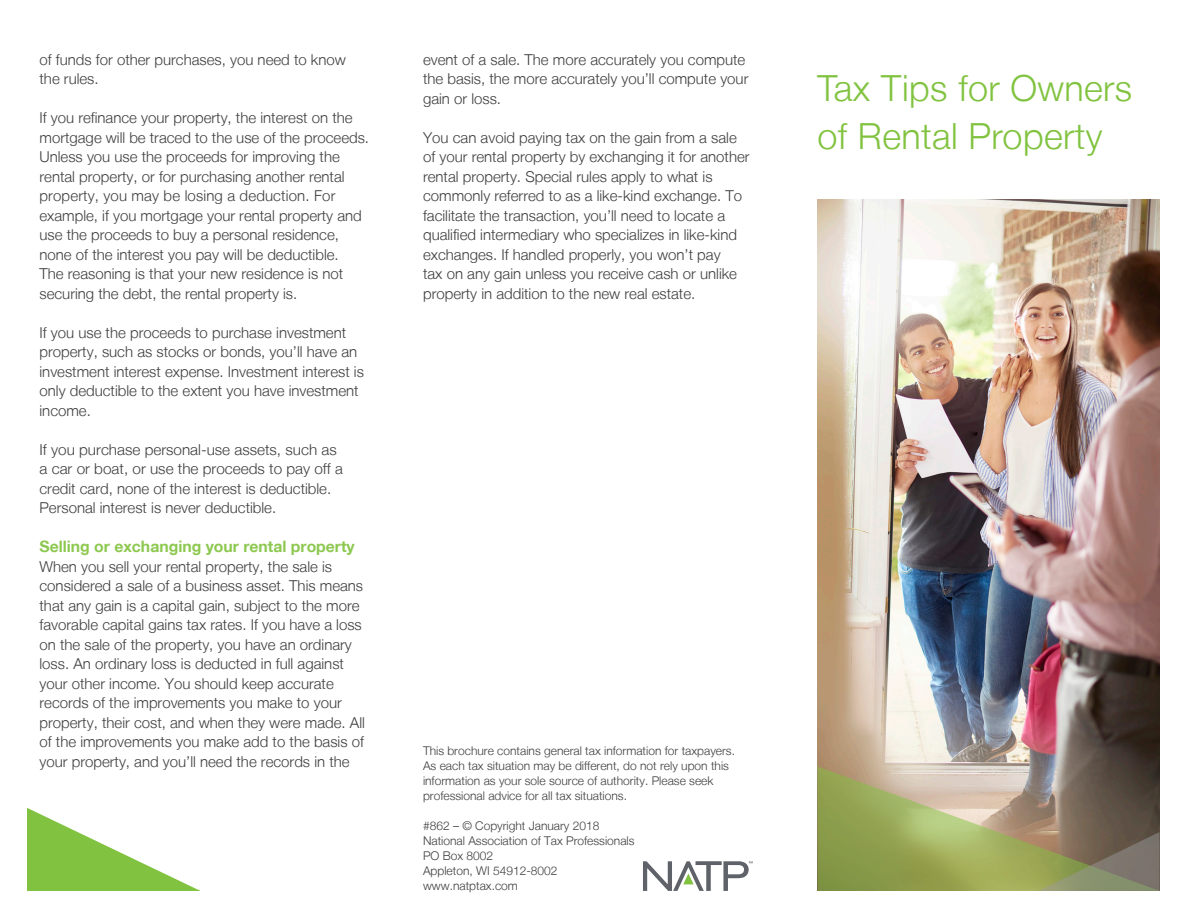
<style>
.page{position:relative;width:1188px;height:918px;background:#fff}
.page>*{position:absolute;margin:0;border:0;box-sizing:border-box;transform-origin:0 0}
.t1{font:300 36px/48px "Helvetica Neue LT";letter-spacing:.01em;color:#81c340}
.t2{font:700 15.75px "Helvetica Neue LT";color:#8dc850}
.t3{font:300 15px/19.5px "Helvetica Neue LT";color:#3e3e3f}
.t4{font:300 12px/15px "Helvetica Neue LT";color:#3e3e3f}
</style>
<div class="page">
<img style="left:818px;top:200px;width:342px;height:567px">
<svg style="left:818px;top:767px;width:342px;height:124px;background:#979768"></svg>
<svg style="left:643px;top:861px;width:110px;height:30px"></svg>
<svg style="left:27px;top:808px;width:174px;height:83px"></svg>
<p class="t3" style="left:40px;top:49px;width:308px">of funds for other purchases, you need to know the rules.</p>
<p class="t3" style="left:40px;top:108px;width:331px">If you refinance your property, the interest on the mortgage will be traced to the use of the proceeds.<br>Unless you use the proceeds for improving the rental property, or for purchasing another rental property, you may be losing a deduction. For example, if you mortgage your rental property and use the proceeds to buy a personal residence, none of the interest you pay will be deductible.<br>The reasoning is that your new residence is not securing the debt, the rental property is.</p>
<p class="t3" style="left:40px;top:322px;width:326px">If you use the proceeds to purchase investment property, such as stocks or bonds, you’ll have an investment interest expense. Investment interest is only deductible to the extent you have investment income.</p>
<p class="t3" style="left:40px;top:439px;width:305px">If you purchase personal-use assets, such as a car or boat, or use the proceeds to pay off a credit card, none of the interest is deductible.<br>Personal interest is never deductible.</p>
<p class="t2" style="left:40px;top:537px;width:317px">Selling or exchanging your rental property</p>
<p class="t3" style="left:40px;top:556px;width:327px">When you sell your rental property, the sale is considered a sale of a business asset. This means that any gain is a capital gain, subject to the more favorable capital gains tax rates. If you have a loss on the sale of the property, you have an ordinary loss. An ordinary loss is deducted in full against your other income. You should keep accurate records of the improvements you make to your property, their cost, and when they were made. All of the improvements you make add to the basis of your property, and you’ll need the records in the</p>
<p class="t3" style="left:423px;top:49px;width:327px">event of a sale. The more accurately you compute the basis, the more accurately you’ll compute your gain or loss.</p>
<p class="t3" style="left:423px;top:127px;width:328px">You can avoid paying tax on the gain from a sale of your rental property by exchanging it for another rental property. Special rules apply to what is commonly referred to as a like-kind exchange. To facilitate the transaction, you’ll need to locate a qualified intermediary who specializes in like-kind exchanges. If handled properly, you won’t pay<br>tax on any gain unless you receive cash or unlike property in addition to the new real estate.</p>
<p class="t4" style="left:423px;top:743px;width:314px">This brochure contains general tax information for taxpayers.<br>As each tax situation may be different, do not rely upon this information as your sole source of authority. Please seek professional advice for all tax situations.</p>
<p class="t4" style="left:423px;top:818px;width:178px">#862 – © Copyright January 2018</p>
<p class="t4" style="left:423px;top:833px;width:213px">National Association of Tax Professionals</p>
<p class="t4" style="left:423px;top:848px;width:72px">PO Box 8002</p>
<p class="t4" style="left:423px;top:863px;width:136px">Appleton, WI 54912-8002</p>
<p class="t4" style="left:423px;top:878px;width:96px">www.natptax.com</p>
<p class="t1" style="left:818px;top:63px;width:316px">Tax Tips for Owners of Rental Property</p>
</div>
